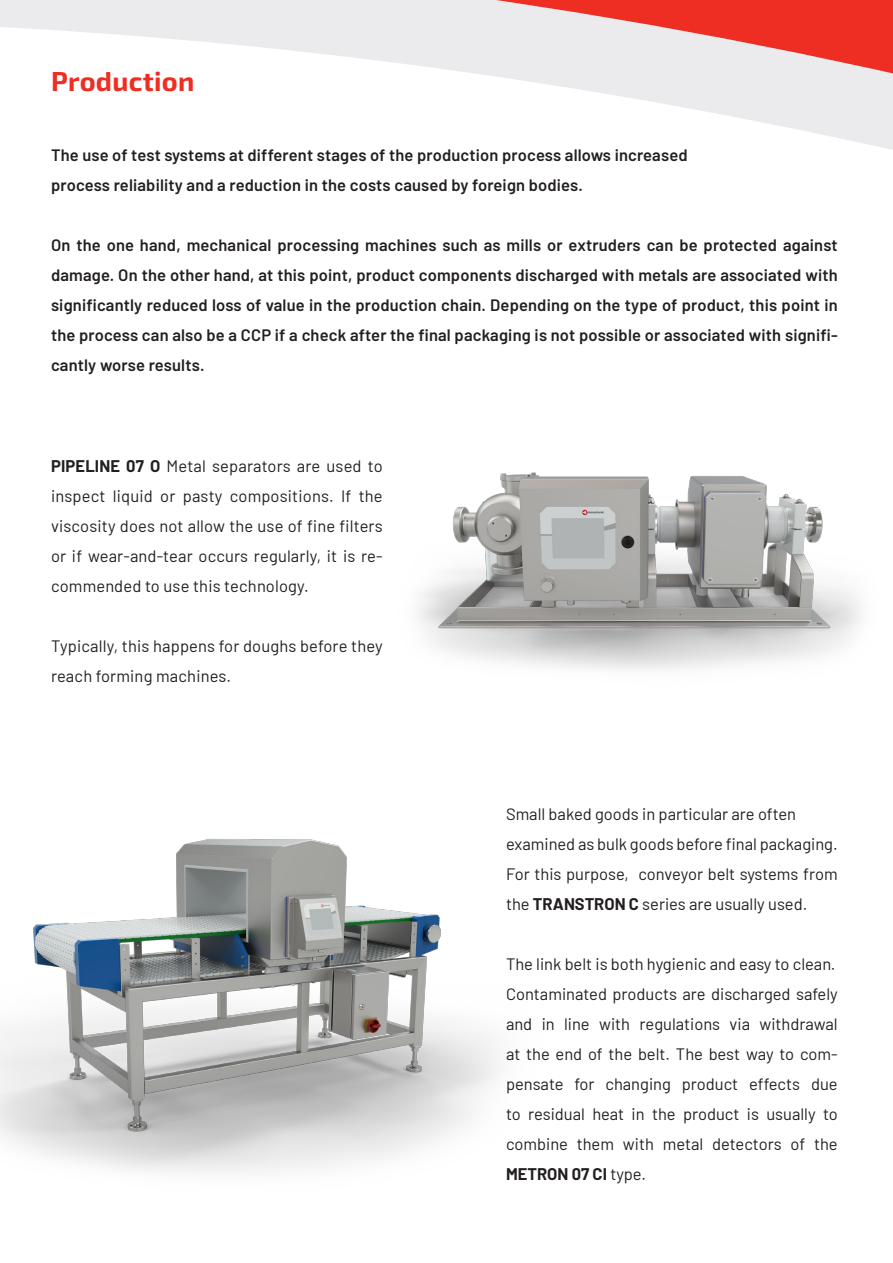
<style>
.page{position:relative;width:893px;height:1263px;background:#fff}
.page>*{position:absolute;margin:0;border:0;box-sizing:border-box;transform-origin:0 0}
.tab{font:700 27.15px "Exo 2";letter-spacing:.01em;color:#ee2e22}
.Produkttext{font:16.5px/30px "Barlow";color:#231f20;text-align:justify}
.Text{font:600 16.5px/30px "Barlow";letter-spacing:.01em;color:#231f20;text-align:justify}
.s1{font-weight:700}
</style>
<div class="page">
<svg style="left:503px;top:77px;width:390px;height:73px"></svg>
<svg style="left:0;top:0;width:893px;height:77px;fill:#ebebed"></svg>
<img style="left:418px;top:472px;width:443px;height:198px">
<img style="left:0;top:838px;width:498px;height:335px">
<p class="tab" style="left:51px;top:62px;width:145px">Production</p>
<p class="Text" style="left:51px;top:139px;width:638px">The use of test systems at different stages of the production process allows increased</p>
<p class="Text" style="left:51px;top:169px;width:533px">process reliability and a reduction in the costs caused by foreign bodies.</p>
<p class="Text" style="left:51px;top:229px;width:788px">On the one hand, mechanical processing machines such as mills or extruders can be protected against damage. On the other hand, at this point, product components discharged with metals are associated with significantly reduced loss of value in the production chain. Depending on the type of product, this point in the process can also be a CCP if a check after the final packaging is not possible or associated with signifi&shy;cantly worse results.</p>
<p class="Produkttext" style="left:51px;top:450px;width:333px"><span class="s1">PIPELINE 07 O</span> Metal separators are used to inspect liquid or pasty compositions. If the viscosity does not allow the use of fine filters or if wear-and-tear occurs regularly, it is re&shy;commended to use this technology.</p>
<p class="Produkttext" style="left:51px;top:630px;width:333px">Typically, this happens for doughs before they reach forming machines.</p>
<p class="Produkttext" style="left:506px;top:798px;width:292px">Small baked goods in particular are often</p>
<p class="Produkttext" style="left:506px;top:828px;width:333px">examined as bulk goods before final packaging.<br>For this purpose, conveyor belt systems from the <span class="s1">TRANSTRON C</span> series are usually used.</p>
<p class="Produkttext" style="left:506px;top:948px;width:331px">The link belt is both hygienic and easy to clean.</p>
<p class="Produkttext" style="left:506px;top:978px;width:333px">Contaminated products are discharged safely and in line with regulations via withdrawal at the end of the belt. The best way to com&shy;pensate for changing product effects due to residual heat in the product is usually to combine them with metal detectors of the <span class="s1">METRON 07 CI</span> type.</p>
</div>
